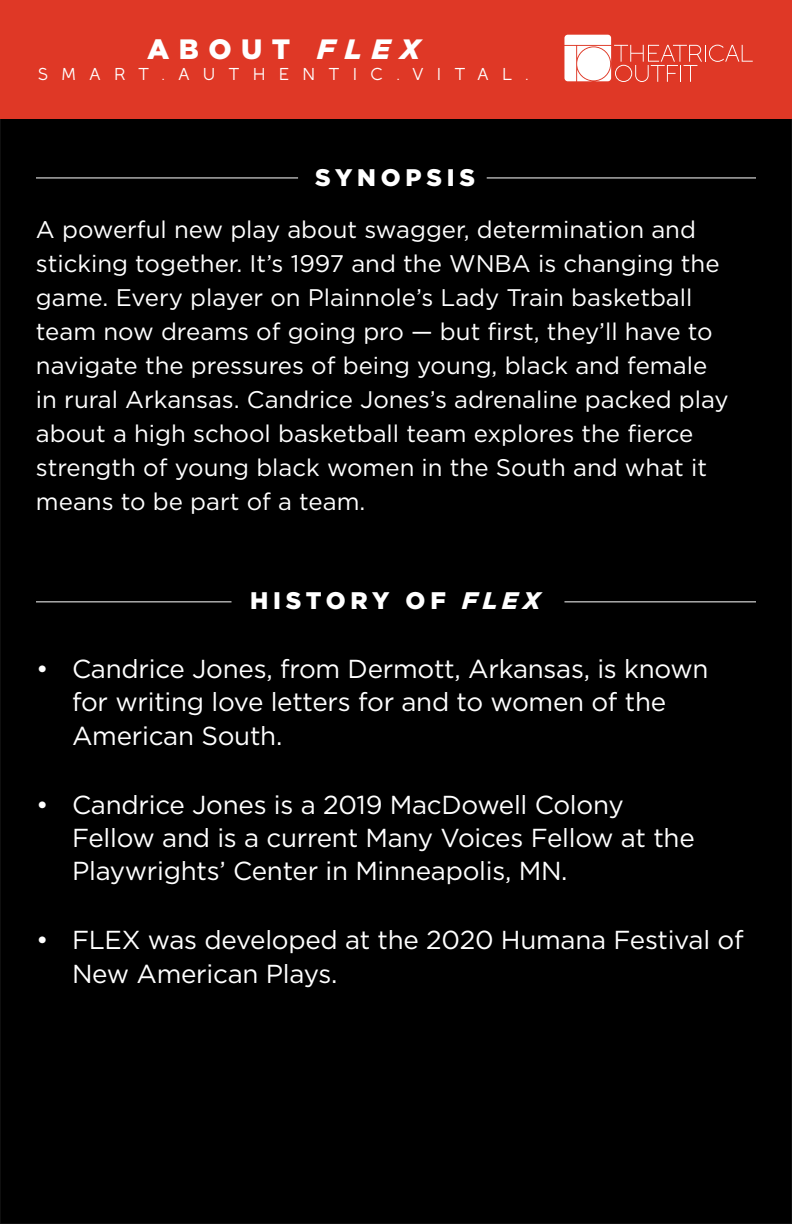
<style>
.page{position:relative;width:792px;height:1224px;background:#fff}
.page>*{position:absolute;margin:0;border:0;box-sizing:border-box;transform-origin:0 0}
.t1{font:900 28px "Gotham";letter-spacing:.34em;color:#fff}
.t2{font:26px/33.2px "Gotham";letter-spacing:-.01em;color:#fff}
.t3{font:24px/34px "Gotham";color:#fff}
.t4{font:900 24px "Gotham";letter-spacing:.2em;color:#fff}
.t5{font:17.2px "Full Sans LC 50";letter-spacing:.78em;color:#fff}
.s1{font-style:italic}
</style>
<div class="page">
<div style="left:0;top:14px;width:792px;height:1210px;background:#000"></div>
<div style="left:0;top:0;width:792px;height:118px;background:#df3826"></div>
<svg style="left:564px;top:35px;width:189px;height:47px"></svg>
<hr style="left:36px;top:601px;width:196px;height:1px;background:#fff">
<hr style="left:36px;top:177px;width:262px;height:1px;background:#fff">
<hr style="left:564px;top:601px;width:192px;height:1px;background:#fff">
<hr style="left:487px;top:177px;width:269px;height:1px;background:#fff">
<p class="t1" style="left:147px;top:30px;width:274px">ABOUT <span class="s1">FLEX</span></p>
<p class="t5" style="left:38px;top:64px;width:492px">SMART.AUTHENTIC.VITAL.</p>
<p class="t4" style="left:315px;top:161px;width:161px">SYNOPSIS</p>
<p class="t3" style="left:36px;top:212px;width:694px">A powerful new play about swagger, determination and sticking together. It’s 1997 and the WNBA is changing the game. Every player on Plainnole’s Lady Train basketball team now dreams of going pro — but first, they’ll have to navigate the pressures of being young, black and female in rural Arkansas. Candrice Jones’s adrenaline packed play about a high school basketball team explores the fierce strength of young black women in the South and what it means to be part of a team.</p>
<p class="t4" style="left:250px;top:584px;width:292px">HISTORY OF <span class="s1">FLEX</span></p>
<p class="t2" style="left:72px;top:652px;width:638px;text-indent:-36px">• Candrice Jones, from Dermott, Arkansas, is known for writing love letters for and to women of the<br>American South.</p>
<p class="t2" style="left:72px;top:788px;width:624px;text-indent:-36px">• Candrice Jones is a 2019 MacDowell Colony<br>Fellow and is a current Many Voices Fellow at the<br>Playwrights’ Center in Minneapolis, MN.</p>
<p class="t2" style="left:72px;top:923px;width:673px;text-indent:-36px">• FLEX was developed at the 2020 Humana Festival of<br>New American Plays.</p>
</div>
